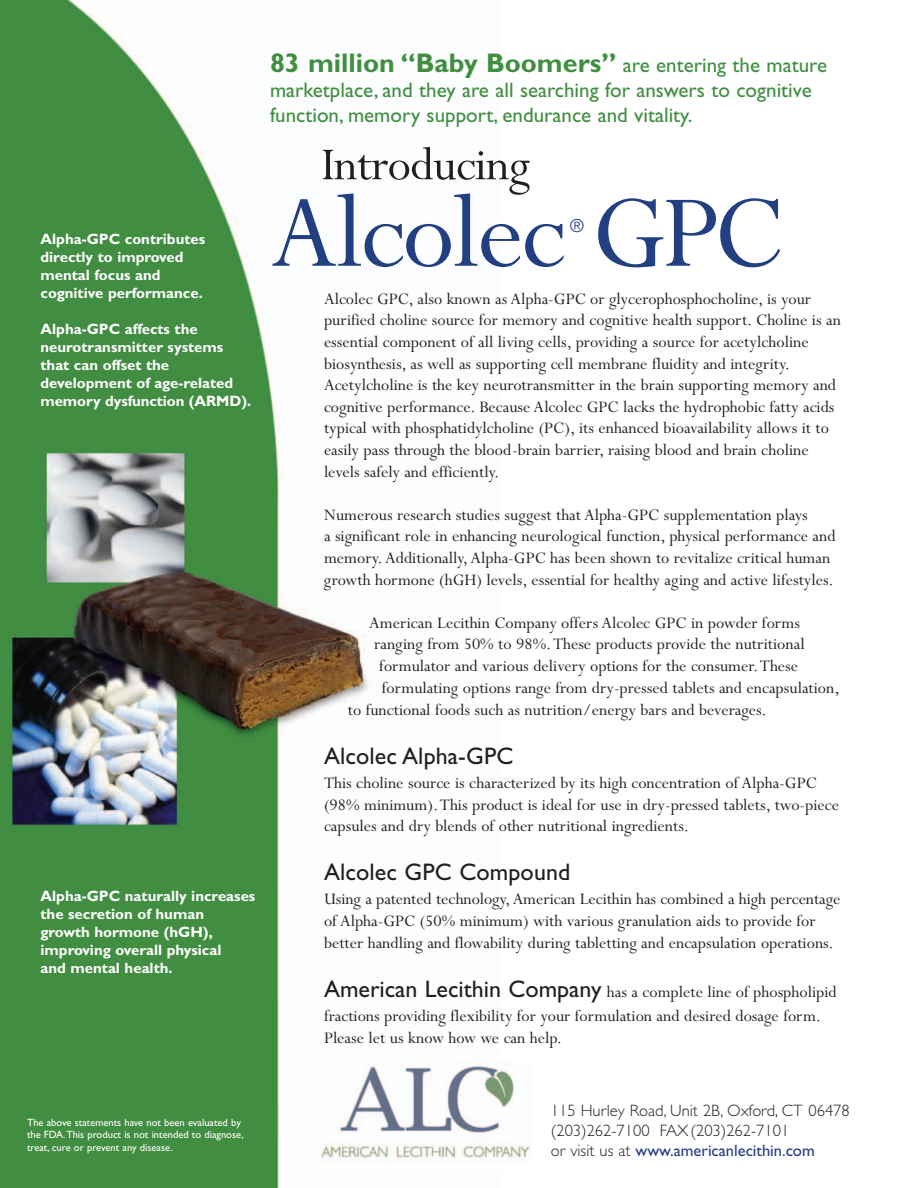
<style>
.page{position:relative;width:918px;height:1188px;background:#fff}
.page>*{position:absolute;margin:0;border:0;box-sizing:border-box;transform-origin:0 0}
.t1{font:114.9px "Perpetua";letter-spacing:-.025em;color:#223f82}
.t2{font:51.3px "Perpetua";letter-spacing:-.015em;color:#231f20}
.t3{font:700 27px "Gill Sans";color:#418e41}
.t4{font:24px "Gill Sans";letter-spacing:.005em;color:#231f20}
.t5{font:21px/24.8px "Gill Sans";color:#418e41}
.t6{font:18px/21.6px "Perpetua";color:#231f20}
.t7{font:300 18px "Helvetica Neue";color:#223f82}
.t8{font:300 16.5px/19.8px "Gill Sans";color:#231f20}
.t9{font:700 15px/18px "Gill Sans";color:#fff}
.t10{font:10.5px/12.6px "Gill Sans";color:#fff}
.s1{font-weight:400;font-size:21px}
.s2{font-family:"Gill Sans";font-size:24px}
.s3{font-weight:400;color:#223f82}
</style>
<div class="page">
<img style="left:0;top:0;width:368px;height:1188px">
<div style="left:318px;top:1061px;width:215px;height:107px;background:#fff"></div>
<img style="left:320px;top:1066px;width:210px;height:96px">
<p class="t9" style="left:41px;top:232px;width:166px">Alpha-GPC contributes directly to improved mental focus and cognitive performance.</p>
<p class="t9" style="left:41px;top:322px;width:212px">Alpha-GPC affects the neurotransmitter systems that can offset the development of age-related memory dysfunction (ARMD).</p>
<p class="t9" style="left:40px;top:889px;width:216px">Alpha-GPC naturally increases the secretion of human growth hormone (hGH), improving overall physical<br>and mental health.</p>
<h3 class="t3" style="left:270px;top:53px;width:559px">83 million “Baby Boomers” <span class="s1">are entering the mature</span></h3>
<p class="t5" style="left:270px;top:80px;width:543px">marketplace, and they are all searching for answers to cognitive function, memory support, endurance and vitality.</p>
<h2 class="t2" style="left:321px;top:145px;width:210px">Introducing</h2>
<h1 class="t1" style="left:270px;top:190px;width:515px">Alcolec GPC</h1>
<p class="t7" style="left:570px;top:214px;width:16px">®</p>
<p class="t6" style="left:324px;top:290px;width:518px">Alcolec GPC, also known as Alpha-GPC or glycerophosphocholine, is your purified choline source for memory and cognitive health support. Choline is an essential component of all living cells, providing a source for acetylcholine biosynthesis, as well as supporting cell membrane fluidity and integrity.<br>Acetylcholine is the key neurotransmitter in the brain supporting memory and cognitive performance. Because Alcolec GPC lacks the hydrophobic fatty acids typical with phosphatidylcholine (PC), its enhanced bioavailability allows it to easily pass through the blood-brain barrier, raising blood and brain choline levels safely and efficiently.</p>
<p class="t6" style="left:324px;top:506px;width:513px">Numerous research studies suggest that Alpha-GPC supplementation plays<br>a significant role in enhancing neurological function, physical performance and memory. Additionally, Alpha-GPC has been shown to revitalize critical human growth hormone (hGH) levels, essential for healthy aging and active lifestyles.</p>
<p class="t6" style="left:369px;top:614px;width:432px">American Lecithin Company offers Alcolec GPC in powder forms</p>
<p class="t6" style="left:374px;top:635px;width:432px">ranging from 50% to 98%.These products provide the nutritional</p>
<p class="t6" style="left:379px;top:657px;width:420px">formulator and various delivery options for the consumer.These</p>
<p class="t6" style="left:382px;top:678px;width:459px">formulating options range from dry-pressed tablets and encapsulation,</p>
<p class="t6" style="left:348px;top:700px;width:421px">to functional foods such as nutrition/energy bars and beverages.</p>
<h3 class="t4" style="left:324px;top:747px;width:191px">Alcolec Alpha-GPC</h3>
<p class="t6" style="left:324px;top:774px;width:517px">This choline source is characterized by its high concentration of Alpha-GPC (98% minimum).This product is ideal for use in dry-pressed tablets, two-piece capsules and dry blends of other nutritional ingredients.</p>
<h3 class="t4" style="left:324px;top:863px;width:248px">Alcolec GPC Compound</h3>
<p class="t6" style="left:324px;top:890px;width:518px">Using a patented technology, American Lecithin has combined a high percentage of Alpha-GPC (50% minimum) with various granulation aids to provide for better handling and flowability during tabletting and encapsulation operations.</p>
<p class="t6" style="left:324px;top:982px;width:514px;line-height:23.7px"><span class="s2">American Lecithin Company</span> has a complete line of phospholipid fractions providing flexibility for your formulation and desired dosage form.</p>
<p class="t6" style="left:324px;top:1028px;width:240px">Please let us know how we can help.</p>
<p class="t10" style="left:27px;top:1117px;width:218px">The above statements have not been evaluated by the FDA.This product is not intended to diagnose, treat, cure or prevent any disease.</p>
<p class="t8" style="left:551px;top:1102px;width:300px">115 Hurley Road, Unit 2B, Oxford, CT 06478 (203)262-7100 FAX(203)262-7101<br>or visit us at <span class="s3">www.americanlecithin.com</span></p>
</div>
